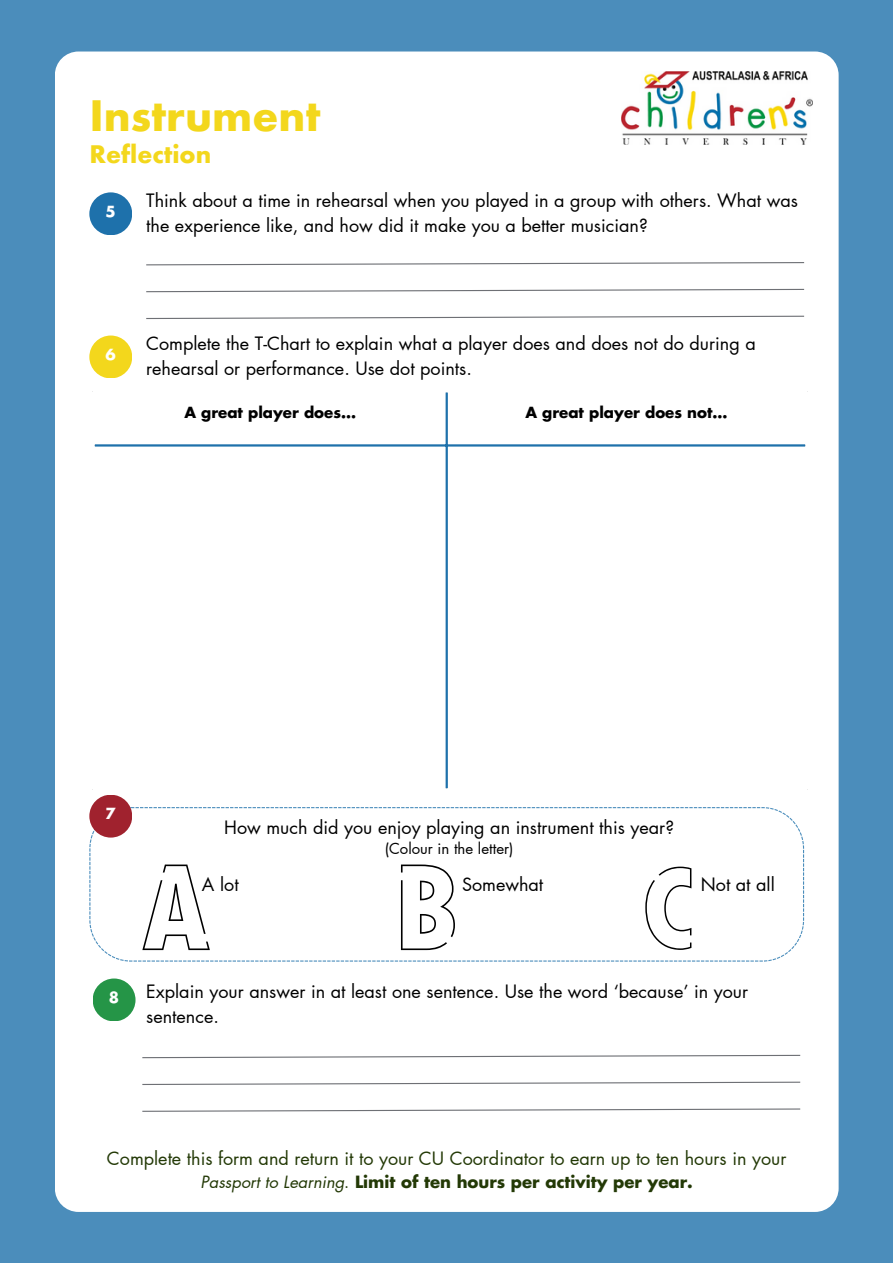
<style>
.page{position:relative;width:893px;height:1264px;background:#fff}
.page>*{position:absolute;margin:0;border:0;box-sizing:border-box;transform-origin:0 0}
.t1{font:700 46.05px "Futura PT";color:#f3d71c}
.t2{font:700 26.55px "Futura PT";color:#f3d71c}
.t3{font:18px/24.8px "Futura LT Pro";color:#000}
.t4{font:18px "Futura LT Pro";color:#233906}
.t5{font:700 16.5px "Futura LT Pro";color:#233906}
.t6{font:700 15px "Futura LT Pro";color:#000}
.t7{font:15px "Futura LT Pro";color:#000}
.t8{font:700 15px "Futura LT Pro";color:#fff}
.s1{font-weight:400;font-style:italic}
.s2{font-weight:400}
</style>
<div class="page">
<div style="left:0;top:0;width:892px;height:1263px;background:#4b8dbb"></div>
<div style="left:55px;top:51px;width:783px;height:1160px;background:#fff;border-radius:24px"></div>
<img style="left:621px;top:72px;width:191px;height:72px">
<div style="left:89px;top:192px;width:43px;height:43px;background:#1e71ab;border-radius:50%"></div>
<div style="left:89px;top:335px;width:43px;height:43px;background:#f3d71c;border-radius:50%"></div>
<div style="left:93px;top:978px;width:42px;height:43px;background:#259547;border-radius:50%"></div>
<svg style="left:146px;top:262px;width:659px;height:4px"></svg>
<svg style="left:146px;top:288px;width:659px;height:5px"></svg>
<svg style="left:146px;top:315px;width:659px;height:4px"></svg>
<hr style="left:445px;top:392px;width:3px;height:396px;background:#1e71ab">
<hr style="left:95px;top:444px;width:710px;height:2px;background:#1e71ab">
<svg style="left:89px;top:807px;width:715px;height:154px"></svg>
<svg style="left:142px;top:864px;width:68px;height:86px"></svg>
<svg style="left:401px;top:864px;width:54px;height:86px"></svg>
<svg style="left:645px;top:866px;width:46px;height:83px"></svg>
<div style="left:89px;top:794px;width:43px;height:43px;background:#a0222e;border-radius:50%"></div>
<svg style="left:142px;top:1054px;width:659px;height:4px"></svg>
<svg style="left:142px;top:1081px;width:659px;height:4px"></svg>
<svg style="left:142px;top:1108px;width:659px;height:4px"></svg>
<p class="t1" style="left:89px;top:86px;width:233px">Instrument</p>
<p class="t2" style="left:89px;top:137px;width:123px">Reflection</p>
<p class="t8" style="left:106px;top:205px;width:12px">5</p>
<p class="t3" style="left:146px;top:189px;width:653px">Think about a time in rehearsal when you played in a group with others. What was the experience like, and how did it make you a better musician?</p>
<p class="t8" style="left:106px;top:348px;width:12px">6</p>
<p class="t3" style="left:146px;top:332px;width:611px">Complete the T-Chart to explain what a player does and does not do during a rehearsal or performance. Use dot points.</p>
<p class="t6" style="left:184px;top:405px;width:173px">A great player does…</p>
<p class="t6" style="left:525px;top:405px;width:203px">A great player does not…</p>
<p class="t8" style="left:106px;top:807px;width:12px">7</p>
<p class="t3" style="left:224px;top:815px;width:451px">How much did you enjoy playing an instrument this year?</p>
<p class="t7" style="left:385px;top:841px;width:130px">(Colour in the letter)</p>
<p class="t3" style="left:202px;top:872px;width:38px">A lot</p>
<p class="t3" style="left:462px;top:872px;width:83px">Somewhat</p>
<p class="t3" style="left:700px;top:872px;width:75px">Not at all</p>
<p class="t8" style="left:109px;top:990px;width:12px">8</p>
<p class="t3" style="left:146px;top:979px;width:603px">Explain your answer in at least one sentence. Use the word ‘because’ in your sentence.</p>
<p class="t4" style="left:107px;top:1150px;width:681px">Complete this form and return it to your CU Coordinator to earn up to ten hours in your</p>
<h1 class="t5" style="left:200px;top:1174px;width:494px"><span class="s1">Passport to Learning</span><span class="s2">.</span> Limit of ten hours per activity per year.</h1>
</div>
